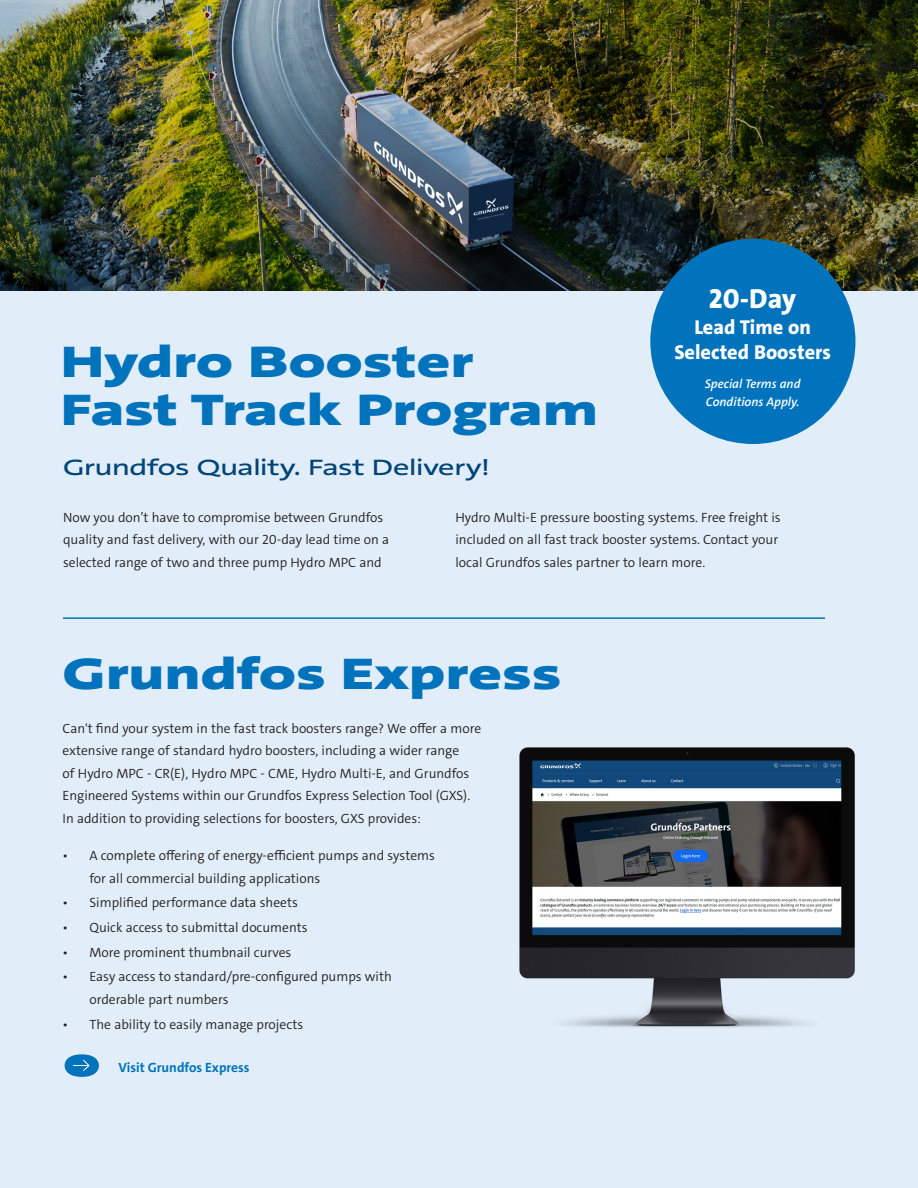
<style>
.page{position:relative;width:918px;height:1188px;background:#fff}
.page>*{position:absolute;margin:0;border:0;box-sizing:border-box;transform-origin:0 0}
.Område_-_8XB_Neg_20_20{font:900 45px/48px "Grundfos The Sans Extd";letter-spacing:.01em;color:#0073bc}
.Brødtekst{font:800 27.9px "Grundfos The Sans";color:#fff}
.t1{font:600 22.65px "Grundfos The Sans Extd";letter-spacing:-.015em;color:#004578}
.Brødtekst-2{font:800 20.25px/25.3px "Grundfos The Sans";color:#fff;text-align:center}
.Brødtekst-3{font:300 13.5px/22.5px "Grundfos The Sans";color:#231f20}
.CTA{font:700 13.5px "Grundfos The Sans";color:#0073bc}
.Brødtekst-4{font:italic 600 12.6px/17.7px "Grundfos The Sans";color:#fff}
</style>
<div class="page">
<div style="left:0;top:290px;width:918px;height:898px;background:#e1edf8"></div>
<img style="left:0;top:0;width:918px;height:290px">
<hr style="left:63px;top:617px;width:762px;height:2px;background:#0073bc">
<div style="left:650px;top:239px;width:205px;height:205px;background:#0073bc;border-radius:50%"></div>
<img style="left:519px;top:747px;width:336px;height:280px">
<svg style="left:64px;top:1054px;width:35px;height:23px"></svg>
<p class="Område_-_8XB_Neg_20_20" style="left:61px;top:339px;width:538px">Hydro Booster<br>Fast Track Program</p>
<p class="t1" style="left:63px;top:453px;width:428px">Grundfos Quality. Fast Delivery!</p>
<p class="Brødtekst" style="left:709px;top:281px;width:89px">20-Day</p>
<p class="Brødtekst-2" style="left:674px;top:314px;width:158px">Lead Time on<br>Selected Boosters</p>
<p class="Brødtekst-4" style="left:705px;top:375px;width:97px">Special Terms and<br>Conditions Apply.</p>
<p class="Brødtekst-3" style="left:63px;top:506px;width:328px">Now you don’t have to compromise between Grundfos quality and fast delivery, with our 20-day lead time on a selected range of two and three pump Hydro MPC and</p>
<p class="Brødtekst-3" style="left:455px;top:506px;width:327px">Hydro Multi-E pressure boosting systems. Free freight is included on all fast track booster systems. Contact your local Grundfos sales partner to learn more.</p>
<p class="Område_-_8XB_Neg_20_20" style="left:63px;top:650px;width:500px">Grundfos Express</p>
<p class="Brødtekst-3" style="left:63px;top:717px;width:420px">Can't find your system in the fast track boosters range? We offer a more extensive range of standard hydro boosters, including a wider range<br>of Hydro MPC - CR(E), Hydro MPC - CME, Hydro Multi-E, and Grundfos Engineered Systems within our Grundfos Express Selection Tool (GXS).<br>In addition to providing selections for boosters, GXS provides:</p>
<p class="Brødtekst-3" style="left:90px;top:845px;width:347px;text-indent:-27px">• A complete offering of energy-efficient pumps and systems for all commercial building applications</p>
<p class="Brødtekst-3" style="left:63px;top:892px;width:237px">• Simplified performance data sheets</p>
<p class="Brødtekst-3" style="left:63px;top:916px;width:246px">• Quick access to submittal documents</p>
<p class="Brødtekst-3" style="left:63px;top:941px;width:230px">• More prominent thumbnail curves</p>
<p class="Brødtekst-3" style="left:90px;top:966px;width:304px;text-indent:-27px">• Easy access to standard/pre-configured pumps with orderable part numbers</p>
<p class="Brødtekst-3" style="left:63px;top:1013px;width:242px">• The ability to easily manage projects</p>
<p class="CTA" style="left:119px;top:1059px;width:132px">Visit Grundfos Express</p>
</div>
